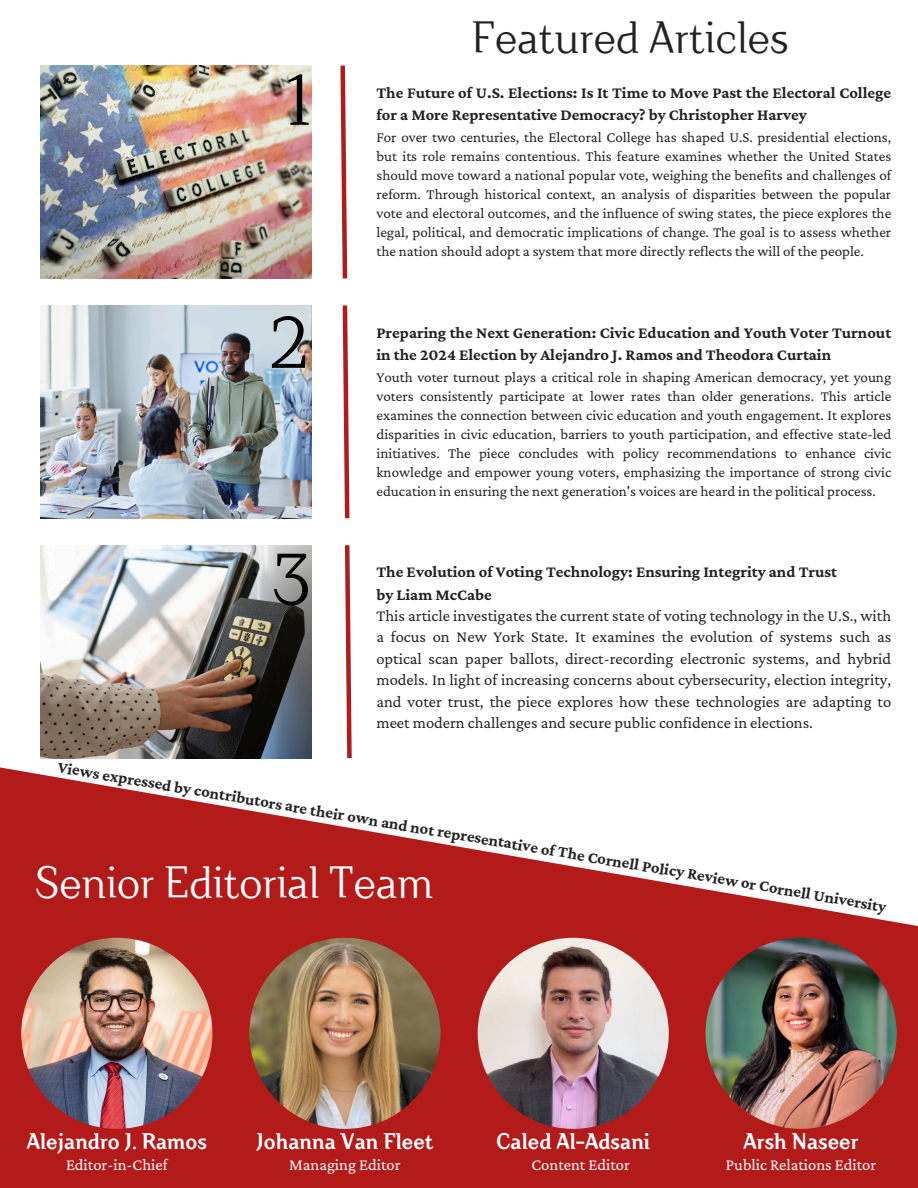
<style>
.page{position:relative;width:918px;height:1188px;background:#fff}
.page>*{position:absolute;margin:0;border:0;box-sizing:border-box;transform-origin:0 0}
.t1{font:72px "Crimsons";color:#000}
.t2{font:45px "Crimsons";color:#fff}
.t3{font:45px "Crimsons";color:#222}
.t4{font:700 22.5px "Crimsons";color:#fff}
.t5{font:700 16.5px/22.5px "Crimson Pro";color:#222}
.t6{font:16.5px/21.3px "Crimson Pro";color:#222;text-align:justify}
.t7{font:16.5px "Crimson Pro";color:#fff}
.t8{font:15px/19.2px "Crimson Pro";color:#222;text-align:justify}
</style>
<div class="page">
<svg style="left:0;top:728px;width:918px;height:460px;fill:#b31b1b"></svg>
<img style="left:40px;top:66px;width:271px;height:212px">
<svg style="left:340px;top:65px;width:8px;height:214px"></svg>
<img style="left:21px;top:938px;width:191px;height:191px;border-radius:50%">
<img style="left:249px;top:938px;width:192px;height:191px;border-radius:50%">
<img style="left:706px;top:938px;width:191px;height:191px;border-radius:50%">
<img style="left:478px;top:938px;width:191px;height:191px;border-radius:50%">
<img style="left:40px;top:305px;width:271px;height:213px">
<img style="left:40px;top:545px;width:271px;height:213px">
<svg style="left:342px;top:305px;width:8px;height:214px"></svg>
<svg style="left:343px;top:545px;width:11px;height:218px"></svg>
<p class="t1" style="left:286px;top:56px;width:27px">1</p>
<h2 class="t1" style="left:269px;top:299px;width:41px">2</h2>
<p class="t1" style="left:272px;top:536px;width:41px">3</p>
<p class="t3" style="left:472px;top:10px;width:318px">Featured Articles</p>
<p class="t5" style="left:376px;top:81px;width:516px">The Future of U.S. Elections: Is It Time to Move Past the Electoral College for a More Representative Democracy? by Christopher Harvey</p>
<p class="t8" style="left:376px;top:127px;width:516px">For over two centuries, the Electoral College has shaped U.S. presidential elections, but its role remains contentious. This feature examines whether the United States should move toward a national popular vote, weighing the benefits and challenges of reform. Through historical context, an analysis of disparities between the popular vote and electoral outcomes, and the influence of swing states, the piece explores the legal, political, and democratic implications of change. The goal is to assess whether the nation should adopt a system that more directly reflects the will of the people.</p>
<h2 class="t5" style="left:376px;top:321px;width:516px">Preparing the Next Generation: Civic Education and Youth Voter Turnout in the 2024 Election by Alejandro J. Ramos and Theodora Curtain</h2>
<p class="t8" style="left:376px;top:367px;width:516px">Youth voter turnout plays a critical role in shaping American democracy, yet young voters consistently participate at lower rates than older generations. This article examines the connection between civic education and youth engagement. It explores disparities in civic education, barriers to youth participation, and effective state-led initiatives. The piece concludes with policy recommendations to enhance civic knowledge and empower young voters, emphasizing the importance of strong civic education in ensuring the next generation's voices are heard in the political process.</p>
<p class="t5" style="left:376px;top:560px;width:462px">The Evolution of Voting Technology: Ensuring Integrity and Trust</p>
<h2 class="t5" style="left:376px;top:583px;width:117px">by Liam McCabe</h2>
<p class="t6" style="left:376px;top:605px;width:516px">This article investigates the current state of voting technology in the U.S., with a focus on New York State. It examines the evolution of systems such as optical scan paper ballots, direct-recording electronic systems, and hybrid models. In light of increasing concerns about cybersecurity, election integrity, and voter trust, the piece explores how these technologies are adapting to meet modern challenges and secure public confidence in elections.</p>
<h2 class="t5" style="left:61px;top:752px;width:841px;rotate:10deg">Views expressed by contributors are their own and not representative of The Cornell Policy Review or Cornell University</h2>
<p class="t2" style="left:35px;top:856px;width:400px">Senior Editorial Team</p>
<p class="t4" style="left:27px;top:1128px;width:182px">Alejandro J. Ramos</p>
<p class="t4" style="left:257px;top:1128px;width:178px">Johanna Van Fleet</p>
<p class="t4" style="left:496px;top:1128px;width:156px">Caled Al-Adsani</p>
<p class="t4" style="left:743px;top:1128px;width:117px">Arsh Naseer</p>
<p class="t7" style="left:66px;top:1155px;width:103px">Editor-in-Chief</p>
<h3 class="t7" style="left:289px;top:1155px;width:113px">Managing Editor</h3>
<h1 class="t7" style="left:532px;top:1155px;width:100px">Content Editor</h1>
<p class="t7" style="left:726px;top:1155px;width:152px">Public Relations Editor</p>
</div>
